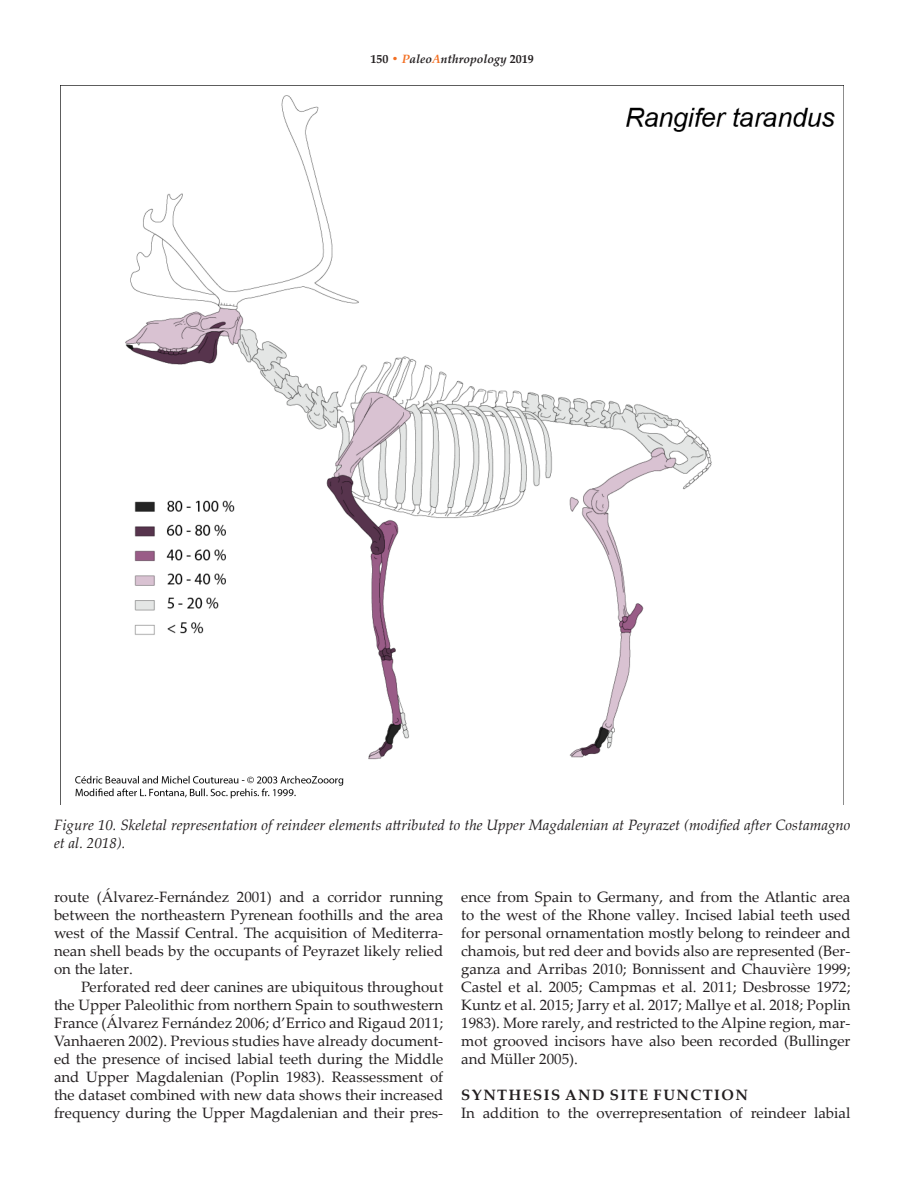
<style>
.page{position:relative;width:918px;height:1188px;background:#fff}
.page>*{position:absolute;margin:0;border:0;box-sizing:border-box;transform-origin:0 0}
.article_paragraph{font:15px/18px "Palatino Linotype";color:#231f20;text-align:justify}
.article_first_paragr{font:15px/18px "Palatino Linotype";color:#231f20;text-align:justify}
.figure_caption{font:italic 15px/18px "Palatino Linotype";color:#231f20}
.t1{font:700 15px "Palatino Linotype";letter-spacing:.1em;color:#231f20}
.t2{font:italic 700 12px "Palatino Linotype";color:#231f20}
.s1{font-style:normal}
.s2{font-style:normal;color:#f36e21}
.s3{color:#f36e21}
</style>
<div class="page">
<img style="left:75px;top:86px;width:769px;height:719px">
<p class="t2" style="left:370px;top:50px;width:165px"><span class="s1">150</span> <span class="s2">•</span> <span class="s3">P</span>aleo<span class="s3">A</span>nthropology <span class="s1">2019</span></p>
<p class="figure_caption" style="left:54px;top:815px;width:798px">Figure 10. Skeletal representation of reindeer elements attributed to the Upper Magdalenian at Peyrazet (modified after Costamagno et al. 2018).</p>
<p class="article_first_paragr" style="left:54px;top:887px;width:391px">route (Álvarez-Fernández 2001) and a corridor running between the northeastern Pyrenean foothills and the area west of the Massif Central. The acquisition of Mediterra&shy;nean shell beads by the occupants of Peyrazet likely relied on the later.</p>
<p class="article_paragraph" style="left:54px;top:977px;width:391px;text-indent:27px">Perforated red deer canines are ubiquitous throughout the Upper Paleolithic from northern Spain to southwestern France (Álvarez Fernández 2006; d’Errico and Rigaud 2011; Vanhaeren 2002). Previous studies have already document&shy;ed the presence of incised labial teeth during the Middle and Upper Magdalenian (Poplin 1983). Reassessment of the dataset combined with new data shows their increased frequency during the Upper Magdalenian and their pres-</p>
<p class="article_paragraph" style="left:461px;top:887px;width:391px">ence from Spain to Germany, and from the Atlantic area to the west of the Rhone valley. Incised labial teeth used for personal ornamentation mostly belong to reindeer and chamois, but red deer and bovids also are represented (Ber&shy;ganza and Arribas 2010; Bonnissent and Chauvière 1999; Castel et al. 2005; Campmas et al. 2011; Desbrosse 1972; Kuntz et al. 2015; Jarry et al. 2017; Mallye et al. 2018; Poplin 1983). More rarely, and restricted to the Alpine region, mar&shy;mot grooved incisors have also been recorded (Bullinger and Müller 2005).</p>
<p class="t1" style="left:461px;top:1084px;width:288px">SYNTHESIS AND SITE FUNCTION</p>
<p class="article_first_paragr" style="left:461px;top:1103px;width:391px">In addition to the overrepresentation of reindeer labial</p>
</div>
